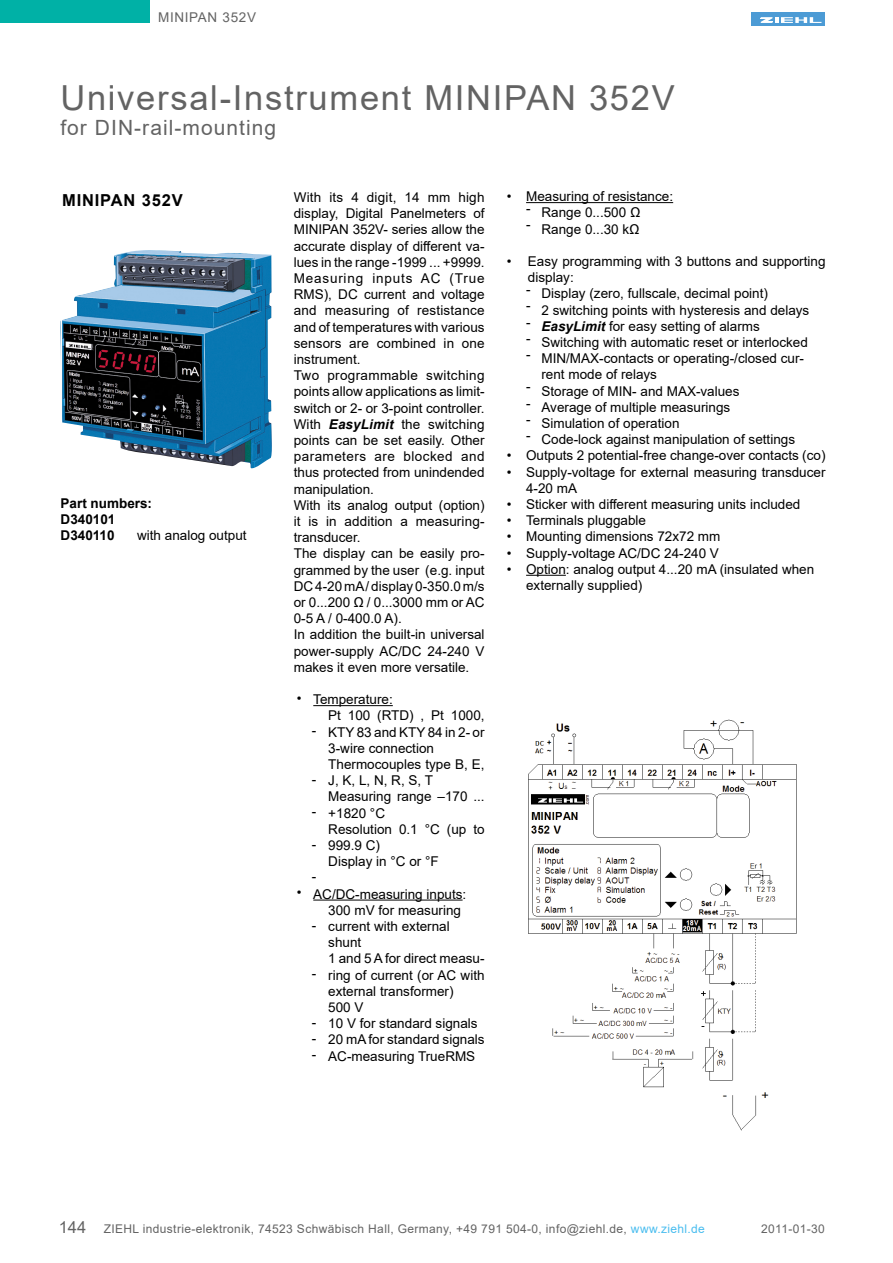
<style>
.page{position:relative;width:893px;height:1263px;background:#fff}
.page>*{position:absolute;margin:0;border:0;box-sizing:border-box;transform-origin:0 0}
.t1{font:34.5px "Arial";letter-spacing:.05em;color:#636363}
.t2{font:21px "Arial";letter-spacing:.05em;color:#636363}
.t3{font:700 16.5px "Arial";letter-spacing:.05em;color:#000}
.t4{font:13.5px/16.2px "Arial";color:#000;text-align:justify}
.t5{font:700 13.5px "Arial";color:#000}
.t6{font:13.5px "Arial";letter-spacing:.05em;color:#636363}
.t7{font:12px "Arial";letter-spacing:.03em;color:#636363}
.s1{font-weight:700;font-style:italic}
.s2{font-size:16.5px}
.s3{color:#49bdef}
</style>
<div class="page">
<div style="left:751px;top:12px;width:73px;height:14px;background:#4c9bd5"></div>
<svg style="left:761px;top:17px;width:60px;height:6px"></svg>
<div style="left:0;top:0;width:150px;height:23px;background:#00b1a6"></div>
<hr style="left:526px;top:202px;width:147px;height:1px;background:#000">
<hr style="left:526px;top:575px;width:40px;height:1px;background:#000">
<hr style="left:313px;top:705px;width:80px;height:1px;background:#000">
<hr style="left:313px;top:899px;width:150px;height:1px;background:#000">
<img style="left:528px;top:719px;width:269px;height:412px">
<img style="left:60px;top:250px;width:212px;height:219px">
<p class="t6" style="left:158px;top:8px;width:99px">MINIPAN 352V</p>
<p class="t1" style="left:60px;top:74px;width:616px">Universal-Instrument MINIPAN 352V</p>
<p class="t2" style="left:60px;top:114px;width:217px">for DIN-rail-mounting</p>
<p class="t3" style="left:62px;top:188px;width:122px">MINIPAN 352V</p>
<p class="t5" style="left:61px;top:494px;width:93px">Part numbers:</p>
<p class="t5" style="left:61px;top:510px;width:56px">D340101</p>
<p class="t5" style="left:61px;top:526px;width:56px">D340110</p>
<p class="t4" style="left:137px;top:527px;width:111px">with analog output</p>
<p class="t4" style="left:294px;top:189px;width:192px">With its 4 digit, 14 mm high display, Digital Panelmeters of MINIPAN 352V- series allow the accurate display of different va&shy;lues in the range -1999 ... +9999.</p>
<p class="t4" style="left:294px;top:270px;width:192px">Measuring inputs AC (True RMS), DC current and voltage and measuring of restistance and of temperatures with various sensors are combined in one instrument.</p>
<p class="t4" style="left:294px;top:367px;width:192px">Two programmable switching points allow applications as limit&shy;switch or 2- or 3-point controller.</p>
<p class="t4" style="left:294px;top:416px;width:192px">With <span class="s1">EasyLimit</span> the switching points can be set easily. Other parameters are blocked and thus protected from unindended manipulation.</p>
<p class="t4" style="left:294px;top:497px;width:192px">With its analog output (option) it is in addition a measuring&shy;transducer.</p>
<p class="t4" style="left:294px;top:545px;width:192px">The display can be easily pro&shy;grammed by the user (e.g. input DC 4-20 mA / display 0-350.0 m/s or 0...200 Ω / 0...3000 mm or AC 0-5 A / 0-400.0 A).</p>
<p class="t4" style="left:294px;top:626px;width:192px">In addition the built-in universal power-supply AC/DC 24-240 V makes it even more versatile.</p>
<p class="t4" style="left:313px;top:691px;width:81px">Temperature:</p>
<p class="t4" style="left:328px;top:707px;width:158px">Pt 100 (RTD) , Pt 1000, KTY 83 and KTY 84 in 2- or 3-wire connection</p>
<p class="t4" style="left:328px;top:756px;width:158px">Thermocouples type B, E,<br>J, K, L, N, R, S, T</p>
<p class="t4" style="left:328px;top:788px;width:158px">Measuring range –170 ... +1820 °C</p>
<p class="t4" style="left:328px;top:821px;width:158px">Resolution 0.1 °C (up to<br>999.9 C)</p>
<p class="t4" style="left:328px;top:853px;width:112px">Display in °C or °F</p>
<p class="t4" style="left:313px;top:886px;width:155px">AC/DC-measuring inputs:</p>
<p class="t4" style="left:328px;top:902px;width:134px;text-align:left">300 mV for measuring current with external shunt</p>
<p class="t4" style="left:328px;top:950px;width:158px">1 and 5 A for direct measu&shy;ring of current (or AC with external transformer)</p>
<p class="t4" style="left:328px;top:999px;width:37px">500 V</p>
<p class="t4" style="left:328px;top:1015px;width:151px">10 V for standard signals</p>
<p class="t4" style="left:328px;top:1031px;width:158px">20 mA for standard signals</p>
<p class="t4" style="left:328px;top:1048px;width:149px">AC-measuring TrueRMS</p>
<p class="t4" style="left:297px;top:690px;width:6px">•</p>
<p class="t4" style="left:312px;top:722px;width:6px">-</p>
<p class="t4" style="left:312px;top:771px;width:6px">-</p>
<p class="t4" style="left:312px;top:803px;width:6px">-</p>
<p class="t4" style="left:312px;top:836px;width:6px">-</p>
<p class="t4" style="left:312px;top:868px;width:6px">-</p>
<p class="t4" style="left:297px;top:884px;width:6px">•</p>
<p class="t4" style="left:312px;top:917px;width:6px">-</p>
<p class="t4" style="left:312px;top:965px;width:6px">-</p>
<p class="t4" style="left:312px;top:1014px;width:6px">-</p>
<p class="t4" style="left:312px;top:1030px;width:6px">-</p>
<p class="t4" style="left:312px;top:1046px;width:6px">-</p>
<p class="t4" style="left:507px;top:188px;width:6px">•</p>
<p class="t4" style="left:507px;top:253px;width:6px">•</p>
<p class="t4" style="left:507px;top:447px;width:6px">•</p>
<p class="t4" style="left:507px;top:464px;width:6px">•</p>
<p class="t4" style="left:507px;top:496px;width:6px">•</p>
<p class="t4" style="left:507px;top:512px;width:6px">•</p>
<p class="t4" style="left:507px;top:528px;width:6px">•</p>
<p class="t4" style="left:507px;top:545px;width:6px">•</p>
<p class="t4" style="left:507px;top:561px;width:6px">•</p>
<p class="t4" style="left:526px;top:188px;width:149px">Measuring of resistance:</p>
<p class="t4" style="left:541px;top:204px;width:100px">Range 0...500 Ω</p>
<p class="t4" style="left:541px;top:221px;width:100px">Range 0...30 kΩ</p>
<p class="t4" style="left:528px;top:253px;width:299px">Easy programming with 3 buttons and supporting display:</p>
<p class="t4" style="left:541px;top:285px;width:228px">Display (zero, fullscale, decimal point)</p>
<p class="t4" style="left:541px;top:302px;width:269px">2 switching points with hysteresis and delays</p>
<p class="t4" style="left:541px;top:318px;width:220px"><span class="s1">EasyLimit</span> for easy setting of alarms</p>
<p class="t4" style="left:541px;top:334px;width:268px">Switching with automatic reset or interlocked</p>
<p class="t4" style="left:541px;top:350px;width:264px">MIN/MAX-contacts or operating-/closed cur&shy;rent mode of relays</p>
<p class="t4" style="left:541px;top:383px;width:200px">Storage of MIN- and MAX-values</p>
<p class="t4" style="left:541px;top:399px;width:190px">Average of multiple measurings</p>
<p class="t4" style="left:541px;top:415px;width:140px">Simulation of operation</p>
<p class="t4" style="left:541px;top:431px;width:255px">Code-lock against manipulation of settings</p>
<p class="t4" style="left:526px;top:447px;width:301px">Outputs 2 potential-free change-over contacts (co)</p>
<p class="t4" style="left:526px;top:464px;width:301px">Supply-voltage for external measuring transducer<br>4-20 mA</p>
<p class="t4" style="left:526px;top:496px;width:276px">Sticker with different measuring units included</p>
<p class="t4" style="left:526px;top:512px;width:122px">Terminals pluggable</p>
<p class="t4" style="left:526px;top:528px;width:196px">Mounting dimensions 72x72 mm</p>
<p class="t4" style="left:526px;top:545px;width:194px">Supply-voltage AC/DC 24-240 V</p>
<p class="t4" style="left:526px;top:561px;width:290px">Option: analog output 4...20 mA (insulated when externally supplied)</p>
<p class="t4" style="left:526px;top:200px;width:6px">-</p>
<p class="t4" style="left:526px;top:216px;width:6px">-</p>
<p class="t4" style="left:526px;top:281px;width:6px">-</p>
<p class="t4" style="left:526px;top:297px;width:6px">-</p>
<p class="t4" style="left:526px;top:314px;width:6px">-</p>
<p class="t4" style="left:526px;top:330px;width:6px">-</p>
<p class="t4" style="left:526px;top:346px;width:6px">-</p>
<p class="t4" style="left:526px;top:378px;width:6px">-</p>
<p class="t4" style="left:526px;top:395px;width:6px">-</p>
<p class="t4" style="left:526px;top:411px;width:6px">-</p>
<p class="t4" style="left:526px;top:427px;width:6px">-</p>
<p class="t7" style="left:59px;top:1220px;width:648px"><span class="s2">144</span> ZIEHL industrie-elektronik, 74523 Schwäbisch Hall, Germany, +49 791 504-0, info@ziehl.de, <span class="s3">www.ziehl.de</span></p>
<p class="t7" style="left:761px;top:1220px;width:65px">2011-01-30</p>
</div>
